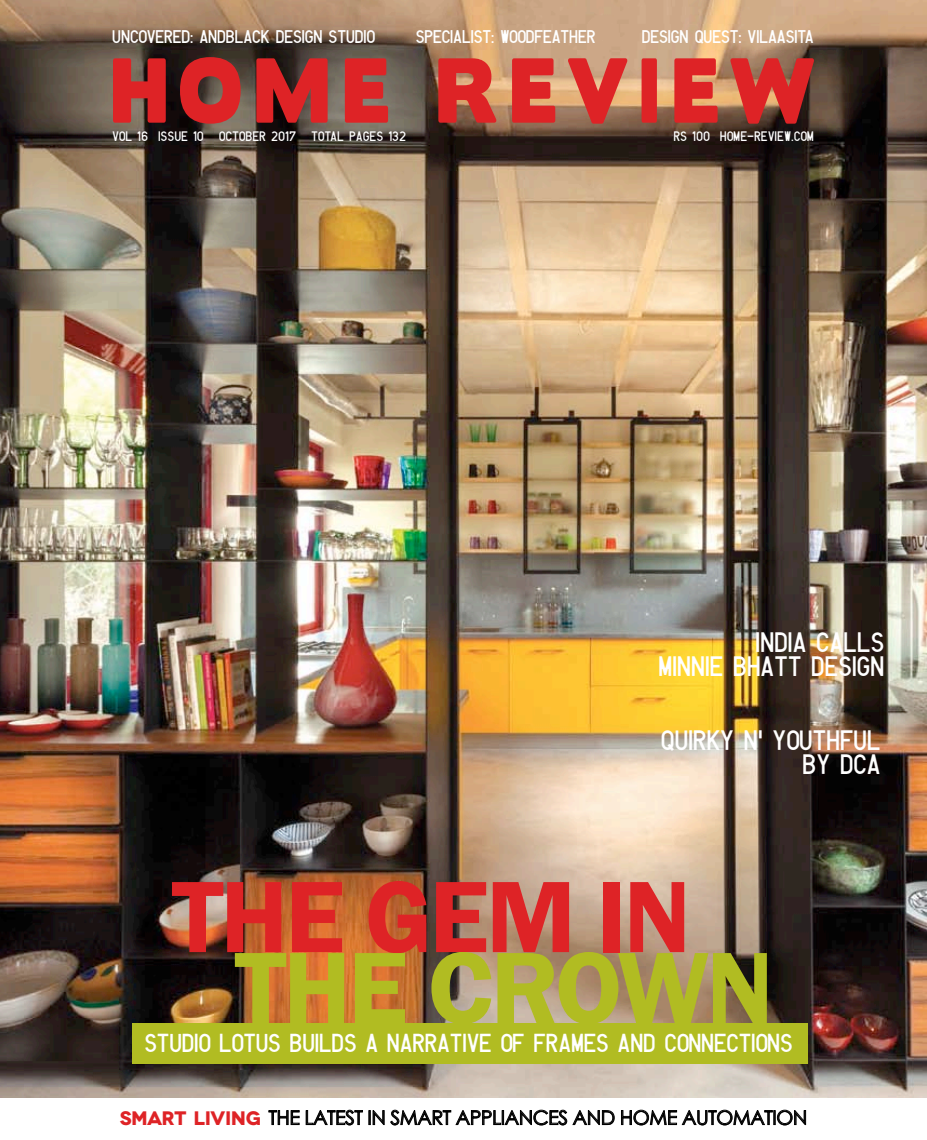
<style>
.page{position:relative;width:927px;height:1140px;background:#fff}
.page>*{position:absolute;margin:0;border:0;box-sizing:border-box;transform-origin:0 0}
.t1{font:600 105px "Franklin Gothic";letter-spacing:-.03em;color:#de2326}
.t2{font:600 105px "Franklin Gothic";letter-spacing:-.03em;color:#b1bc22}
.t3{font:27.6px/24px "Matricula Espanola";letter-spacing:-.02em;color:#fff;text-align:right}
.t4{font:25.5px "Matricula Espanola";letter-spacing:-.025em;color:#fff}
.t5{font:19.5px "Century Gothic";letter-spacing:-.02em;color:#000}
.t6{font:18px "Matricula Espanola";letter-spacing:-.03em;color:#fff}
.t7{font:13.5px "Matricula Espanola";letter-spacing:-.005em;color:#fff}
.s1{font-family:"Novecentowide";font-weight:700;color:#de2326}
</style>
<div class="page">
<svg style="left:268px;top:1109px;width:95px;height:16px"></svg>
<svg style="left:369px;top:1109px;width:246px;height:16px"></svg>
<svg style="left:621px;top:1109px;width:185px;height:16px"></svg>
<img style="left:0;top:0;width:927px;height:1097px">
<svg style="left:113px;top:58px;width:53px;height:65px;background:#c0302f"></svg>
<svg style="left:180px;top:57px;width:61px;height:67px;background:#ae2c2c"></svg>
<svg style="left:256px;top:58px;width:72px;height:65px;background:#b02425"></svg>
<svg style="left:345px;top:58px;width:43px;height:65px;background:#cc3131"></svg>
<svg style="left:438px;top:58px;width:58px;height:65px;background:#d34037"></svg>
<svg style="left:512px;top:58px;width:43px;height:65px;background:#dd3a35"></svg>
<svg style="left:568px;top:58px;width:59px;height:66px;background:#cf5d4c"></svg>
<svg style="left:642px;top:58px;width:15px;height:65px"></svg>
<svg style="left:674px;top:58px;width:44px;height:65px;background:#dd3d35"></svg>
<svg style="left:730px;top:58px;width:84px;height:66px;background:#b53b33"></svg>
<div style="left:132px;top:1022px;width:676px;height:41px;background:#b1bc22"></div>
<p class="t6" style="left:113px;top:23px;width:264px">UNCOVERED: ANDBLACK DESIGN STUDIO</p>
<p class="t6" style="left:416px;top:23px;width:182px">SPECIALIST: WOODFEATHER</p>
<p class="t6" style="left:642px;top:23px;width:174px">DESIGN QUEST: VILAASITA</p>
<p class="t7" style="left:113px;top:126px;width:296px">VOL 16 ISSUE 10 OCTOBER 2017 TOTAL PAGES 132</p>
<p class="t7" style="left:674px;top:126px;width:142px">RS 100 HOME-REVIEW.COM</p>
<p class="t3" style="left:659px;top:627px;width:228px">INDIA CALLS<br>MINNIE BHATT DESIGN</p>
<p class="t3" style="left:662px;top:725px;width:222px">QUIRKY &amp; YOUTHFUL<br>BY DCA</p>
<p class="t1" style="left:172px;top:852px;width:521px">THE GEM IN</p>
<p class="t2" style="left:235px;top:923px;width:540px">THE CROWN</p>
<p class="t4" style="left:145px;top:1023px;width:650px">STUDIO LOTUS BUILDS A NARRATIVE OF FRAMES AND CONNECTIONS</p>
<p class="t5" style="left:120px;top:1103px;width:686px"><span class="s1">SMART LIVING</span> THE LATEST IN SMART APPLIAN CES AN D H OME AUTOMATION</p>
</div>
